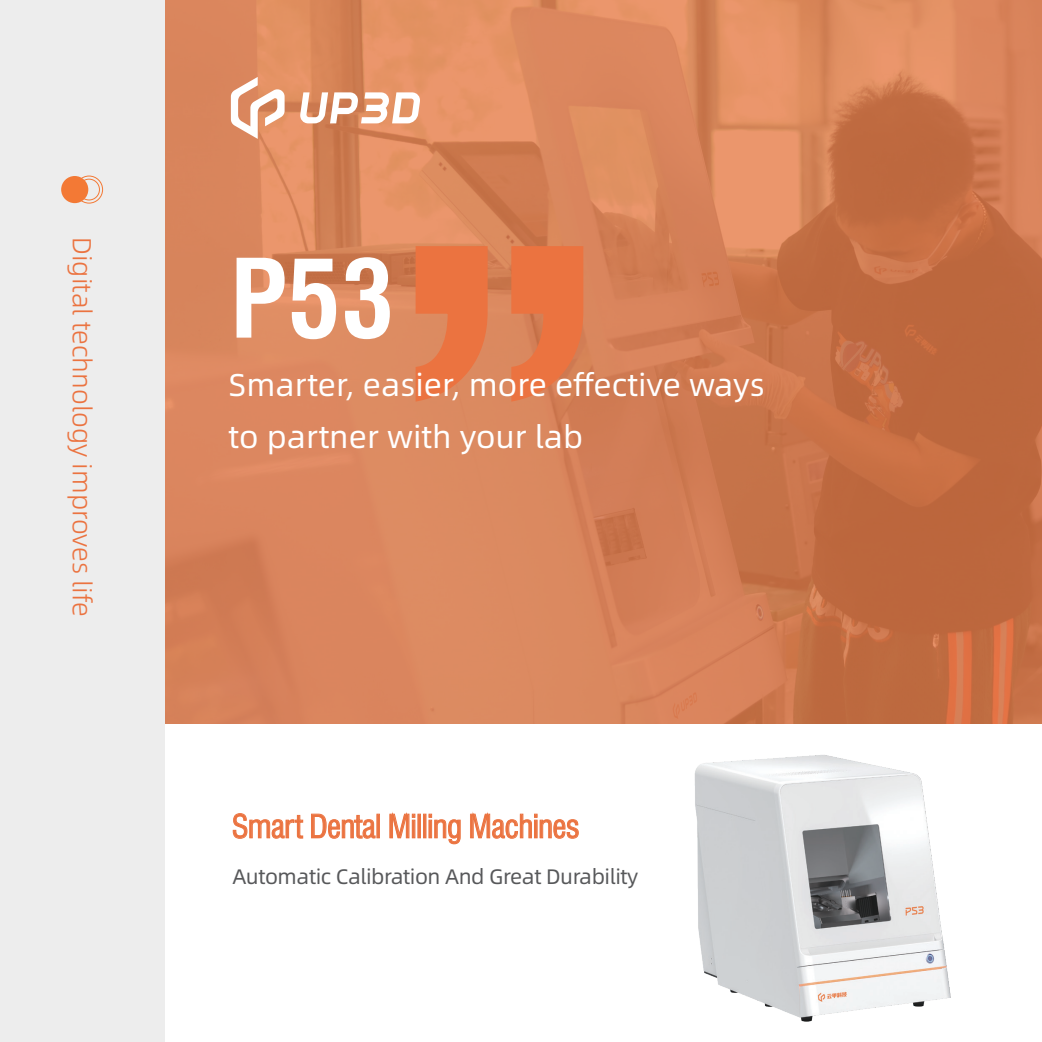
<style>
.page{position:relative;width:1042px;height:1042px;background:#fff}
.page>*{position:absolute;margin:0;border:0;box-sizing:border-box;transform-origin:0 0}
.t1{font:700 condensed 106.23px "Swiss 721 BT";color:#fff}
.t2{font:31.5px/51.4px "Alibaba Pu Hui Ti 2 55 Regular";color:#fff}
.t3{font:condensed 31.5px "Swiss 721 BT";letter-spacing:-.02em;color:#eb7340}
.t4{font:26.25px "Alibaba Pu Hui Ti 2 45 Light";color:#eb7340}
.t5{font:21px "Alibaba Pu Hui Ti 2 55 Regular";letter-spacing:-.02em;color:#57585a}
</style>
<div class="page">
<img style="left:165px;top:0;width:877px;height:723px">
<svg style="left:412px;top:243px;width:174px;height:162px;background:#e37a4b"></svg>
<svg style="left:231px;top:77px;width:54px;height:62px"></svg>
<svg style="left:300px;top:92px;width:121px;height:31px"></svg>
<div style="left:0;top:0;width:165px;height:1042px;background:#ededed"></div>
<svg style="left:75px;top:175px;width:28px;height:29px"></svg>
<div style="left:61px;top:176px;width:27px;height:27px;background:#f37935;border-radius:50%"></div>
<svg style="left:233px;top:813px;width:70px;height:25px"></svg>
<svg style="left:311px;top:814px;width:64px;height:24px"></svg>
<svg style="left:390px;top:813px;width:25px;height:25px"></svg>
<div style="left:412px;top:820px;width:3px;height:18px;border:1px solid #eb7340"></div>
<div style="left:423px;top:814px;width:3px;height:24px;border:1px solid #eb7340"></div>
<svg style="left:429px;top:814px;width:31px;height:30px"></svg>
<svg style="left:470px;top:813px;width:108px;height:25px"></svg>
<img style="left:694px;top:755px;width:257px;height:267px">
<p class="t4" style="left:102px;top:237px;width:382px;rotate:90deg">Digital technology improves life</p>
<h1 class="t1" style="left:230px;top:235px;width:166px">P53</h1>
<p class="t2" style="left:229px;top:358px;width:538px">Smarter, easier, more effective ways to partner with your lab</p>
<p class="t3" style="left:232px;top:807px;width:349px">Smart Dental Milling Machines</p>
<p class="t5" style="left:232px;top:860px;width:407px">Automatic Calibration And Great Durability</p>
</div>
